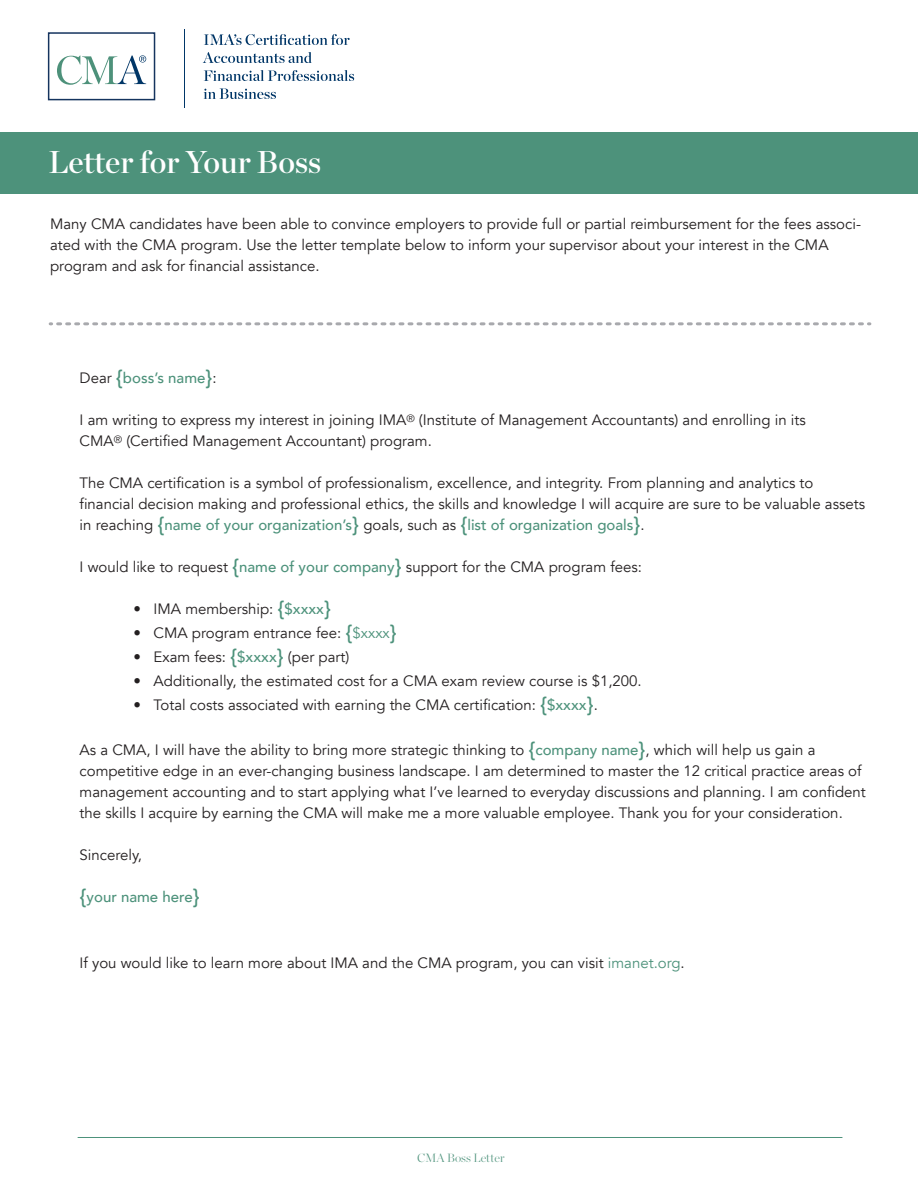
<style>
.page{position:relative;width:918px;height:1188px;background:#fff}
.page>*{position:absolute;margin:0;border:0;box-sizing:border-box;transform-origin:0 0}
.t1{font:31.5px "Chronicle Display Semi";color:#fff}
.t2{font:15px/21px "Avenir";color:#231f20}
.t3{font:500 15px "Avenir";color:#4d927b}
.t4{font:200 12px "Chronicle Display";color:#4d927b}
.s1{font-weight:400;color:#231f20}
.s2{font-size:21px}
.s3{font-weight:500;font-size:21px;color:#4d927b}
.s4{font-weight:500;color:#4d927b}
.s5{color:#4d927b}
</style>
<div class="page">
<div style="left:0;top:133px;width:918px;height:61px;background:#4d927b"></div>
<div style="left:48px;top:32px;width:107px;height:68px;background:#fff;border:2px solid #15345e"></div>
<hr style="left:184px;top:29px;width:1px;height:78px;background:#003667">
<svg style="left:57px;top:55px;width:89px;height:30px"></svg>
<svg style="left:204px;top:34px;width:146px;height:11px"></svg>
<svg style="left:203px;top:52px;width:109px;height:11px"></svg>
<svg style="left:204px;top:70px;width:150px;height:11px"></svg>
<svg style="left:204px;top:88px;width:72px;height:11px"></svg>
<hr style="left:78px;top:1137px;width:764px;height:1px;background:#4d927b">
<svg style="left:58px;top:322px;width:812px;height:3px"></svg>
<h1 class="t1" style="left:49px;top:137px;width:274px">Letter for Your Boss</h1>
<p class="t2" style="left:50px;top:213px;width:812px">Many CMA candidates have been able to convince employers to provide full or partial reimbursement for the fees associ&shy;ated with the CMA program. Use the letter template below to inform your supervisor about your interest in the CMA program and ask for financial assistance.</p>
<p class="t3" style="left:80px;top:365px;width:139px"><span class="s1">Dear</span> <span class="s2">{</span>boss’s name<span class="s2">}</span><span class="s1">:</span></p>
<p class="t2" style="left:80px;top:410px;width:728px">I am writing to express my interest in joining IMA<sup>®</sup> (Institute of Management Accountants) and enrolling in its<br>CMA<sup>®</sup> (Certified Management Accountant) program.</p>
<p class="t2" style="left:80px;top:473px;width:787px">The CMA certification is a symbol of professionalism, excellence, and integrity. From planning and analytics to financial decision making and professional ethics, the skills and knowledge I will acquire are sure to be valuable assets in reaching <span class="s3">{</span><span class="s4">name of your organization’s</span><span class="s3">}</span> goals, such as <span class="s3">{</span><span class="s4">list of organization goals</span><span class="s3">}</span>.</p>
<p class="t2" style="left:80px;top:557px;width:564px">I would like to request <span class="s3">{</span><span class="s4">name of your company</span><span class="s3">}</span> support for the CMA program fees:</p>
<p class="t2" style="left:134px;top:599px;width:199px">• IMA membership: <span class="s3">{</span><span class="s4">$xxxx</span><span class="s3">}</span></p>
<p class="t2" style="left:134px;top:623px;width:265px">• CMA program entrance fee: <span class="s3">{</span><span class="s5">$xxxx</span><span class="s3">}</span></p>
<p class="t2" style="left:134px;top:647px;width:217px">• Exam fees: <span class="s3">{</span><span class="s4">$xxxx</span><span class="s3">}</span> (per part)</p>
<p class="t2" style="left:134px;top:671px;width:510px">• Additionally, the estimated cost for a CMA exam review course is $1,200.</p>
<p class="t2" style="left:134px;top:695px;width:466px">• Total costs associated with earning the CMA certification: <span class="s3">{</span><span class="s4">$xxxx</span><span class="s3">}</span>.</p>
<p class="t2" style="left:80px;top:740px;width:788px">As a CMA, I will have the ability to bring more strategic thinking to <span class="s3">{</span><span class="s4">company name</span><span class="s3">}</span>, which will help us gain a competitive edge in an ever-changing business landscape. I am determined to master the 12 critical practice areas of management accounting and to start applying what I’ve learned to everyday discussions and planning. I am confident the skills I acquire by earning the CMA will make me a more valuable employee. Thank you for your consideration.</p>
<p class="t2" style="left:80px;top:845px;width:64px">Sincerely,</p>
<p class="t3" style="left:80px;top:884px;width:122px"><span class="s2">{</span>your name here<span class="s2">}</span></p>
<p class="t2" style="left:80px;top:953px;width:607px">If you would like to learn more about IMA and the CMA program, you can visit <span class="s5">imanet.org</span>.</p>
<p class="t4" style="left:417px;top:1148px;width:89px">CMA Boss Letter</p>
</div>
